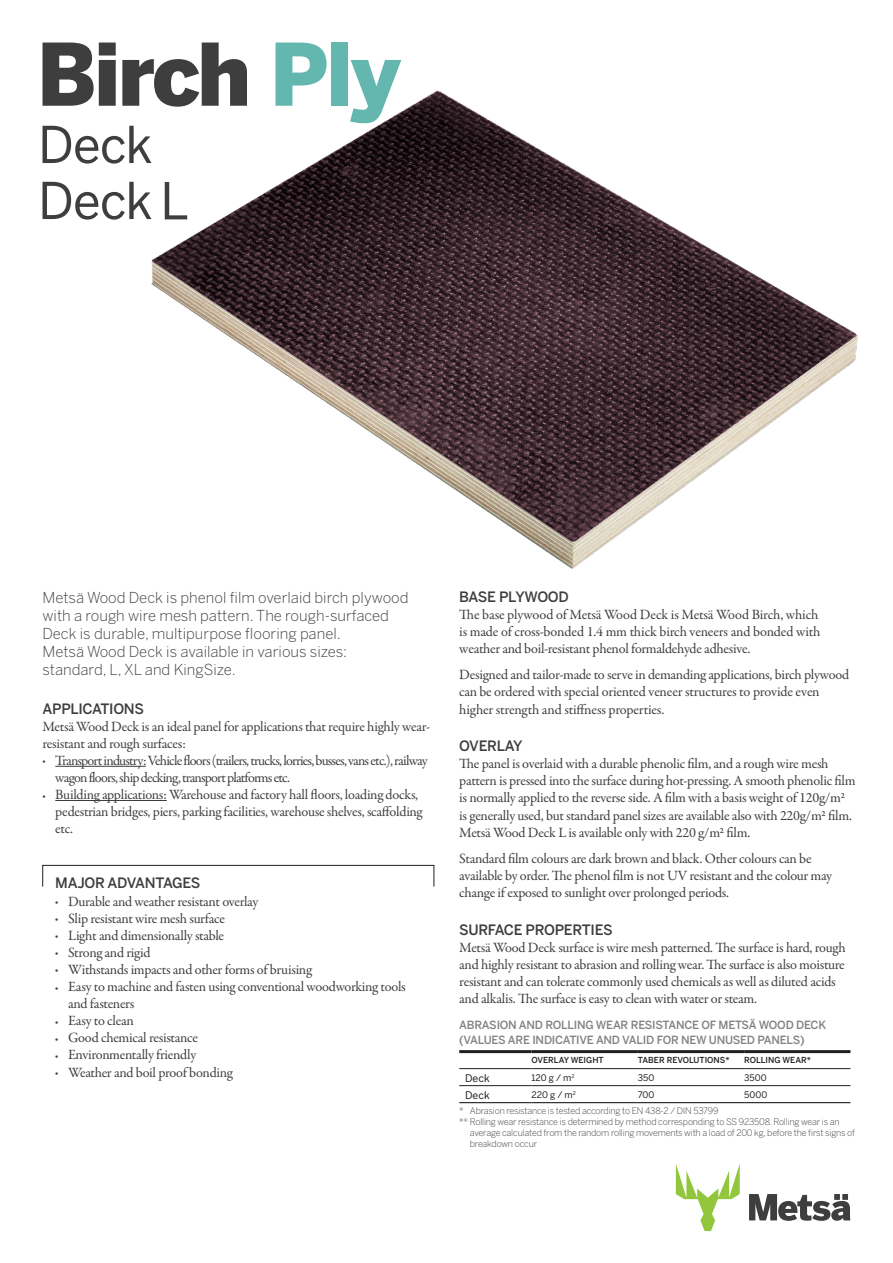
<style>
.page{position:relative;width:893px;height:1263px;background:#fff}
.page>*{position:absolute;margin:0;border:0;box-sizing:border-box;transform-origin:0 0}
.Ingressi{font:300 15px/18px "Benton Sans";color:#3e3e3f}
.Leipätekstiä{font:14.25px/17.1px "Garamond Premr Pro";letter-spacing:-.02em;color:#3e3e3f}
.Leipätekstiä-2{font:14.25px/17.1px "Garamond Premr Pro";letter-spacing:-.06em;color:#3e3e3f}
.Väliotsikot{font:500 14.25px "Benton Sans";letter-spacing:-.02em;color:#3e3e3f}
.taulukon_otsikot_med{font:500 11.25px "Benton Sans";letter-spacing:-.02em;color:#808285}
.t1{font:10.5px "Benton Sans";color:#231f20}
.taulukon_alaviite{font:300 9px/10.8px "Benton Sans";letter-spacing:-.02em;color:#3e3e3f}
.t2{font:9px "Benton Sans";color:#231f20}
.t3{font:500 8.25px "Benton Sans";color:#231f20}
.s1{font-size:7.5px}
</style>
<div class="page">
<svg style="left:749px;top:1194px;width:101px;height:27px"></svg>
<svg style="left:676px;top:1164px;width:64px;height:67px"></svg>
<img style="left:129px;top:72px;width:729px;height:497px">
<hr style="left:55px;top:766px;width:91px;height:1px;background:#3e3e3f">
<hr style="left:55px;top:800px;width:112px;height:1px;background:#3e3e3f">
<svg style="left:459px;top:1069px;width:72px;height:18px"></svg>
<hr style="left:459px;top:1068px;width:72px;height:1px;background:#231f20">
<hr style="left:531px;top:1068px;width:107px;height:1px;background:#231f20">
<hr style="left:638px;top:1068px;width:106px;height:1px;background:#231f20">
<hr style="left:744px;top:1068px;width:106px;height:1px;background:#231f20">
<hr style="left:459px;top:1085px;width:72px;height:1px;background:#231f20">
<hr style="left:531px;top:1085px;width:107px;height:1px;background:#231f20">
<hr style="left:638px;top:1085px;width:106px;height:1px;background:#231f20">
<hr style="left:744px;top:1085px;width:106px;height:1px;background:#231f20">
<hr style="left:459px;top:1102px;width:72px;height:1px;background:#231f20">
<hr style="left:531px;top:1102px;width:107px;height:1px;background:#231f20">
<hr style="left:638px;top:1102px;width:106px;height:1px;background:#231f20">
<hr style="left:744px;top:1102px;width:106px;height:1px;background:#231f20">
<hr style="left:459px;top:1050px;width:72px;height:3px;background:#231f20">
<hr style="left:531px;top:1050px;width:107px;height:3px;background:#231f20">
<hr style="left:638px;top:1050px;width:106px;height:3px;background:#231f20">
<hr style="left:744px;top:1050px;width:106px;height:3px;background:#231f20">
<div style="left:43px;top:865px;width:391px;height:22px;border:1px solid #231f20"></div>
<svg style="left:43px;top:43px;width:73px;height:63px"></svg>
<svg style="left:122px;top:43px;width:125px;height:64px"></svg>
<svg style="left:275px;top:43px;width:51px;height:63px"></svg>
<div style="left:331px;top:43px;width:16px;height:63px;background:#63b7af"></div>
<svg style="left:350px;top:60px;width:51px;height:63px"></svg>
<svg style="left:43px;top:126px;width:108px;height:38px"></svg>
<svg style="left:43px;top:182px;width:108px;height:38px"></svg>
<svg style="left:165px;top:182px;width:22px;height:37px"></svg>
<p class="Ingressi" style="left:43px;top:588px;width:368px">Metsä Wood Deck is phenol film overlaid birch plywood with a rough wire mesh pattern. The rough-surfaced<br>Deck is durable, multipurpose flooring panel.</p>
<p class="Ingressi" style="left:43px;top:642px;width:306px">Metsä Wood Deck is available in various sizes: standard, L, XL and KingSize.</p>
<p class="Väliotsikot" style="left:43px;top:700px;width:103px">APPLICATIONS</p>
<p class="Leipätekstiä" style="left:43px;top:718px;width:389px">Metsä Wood Deck is an ideal panel for applications that require highly wear&shy;resistant and rough surfaces:</p>
<p class="Leipätekstiä-2" style="left:55px;top:752px;width:374px;text-indent:-13px"><span class="s1">•</span> Transport industry: Vehicle floors (trailers, trucks, lorries, busses, vans etc.), railway wagon floors, ship decking, transport platforms etc.</p>
<p class="Leipätekstiä" style="left:55px;top:786px;width:369px;text-indent:-13px"><span class="s1">•</span> Building applications: Warehouse and factory hall floors, loading docks, pedestrian bridges, piers, parking facilities, warehouse shelves, scaffolding etc.</p>
<p class="Väliotsikot" style="left:55px;top:875px;width:147px">MAJOR ADVANTAGES</p>
<p class="Leipätekstiä" style="left:55px;top:893px;width:205px"><span class="s1">•</span> Durable and weather resistant overlay</p>
<p class="Leipätekstiä" style="left:55px;top:910px;width:171px"><span class="s1">•</span> Slip resistant wire mesh surface</p>
<p class="Leipätekstiä" style="left:55px;top:927px;width:170px"><span class="s1">•</span> Light and dimensionally stable</p>
<p class="Leipätekstiä" style="left:55px;top:944px;width:97px"><span class="s1">•</span> Strong and rigid</p>
<p class="Leipätekstiä" style="left:55px;top:961px;width:258px"><span class="s1">•</span> Withstands impacts and other forms of bruising</p>
<p class="Leipätekstiä" style="left:68px;top:978px;width:339px;text-indent:-13px"><span class="s1">•</span> Easy to machine and fasten using conventional woodworking tools and fasteners</p>
<p class="Leipätekstiä" style="left:55px;top:1012px;width:80px"><span class="s1">•</span> Easy to clean</p>
<p class="Leipätekstiä" style="left:55px;top:1029px;width:144px"><span class="s1">•</span> Good chemical resistance</p>
<p class="Leipätekstiä" style="left:55px;top:1047px;width:142px"><span class="s1">•</span> Environmentally friendly</p>
<p class="Leipätekstiä" style="left:55px;top:1064px;width:179px"><span class="s1">•</span> Weather and boil proof bonding</p>
<p class="Väliotsikot" style="left:459px;top:588px;width:111px">BASE PLYWOOD</p>
<p class="Leipätekstiä" style="left:459px;top:606px;width:363px">The base plywood of Metsä Wood Deck is Metsä Wood Birch, which is made of cross-bonded 1.4 mm thick birch veneers and bonded with weather and boil-resistant phenol formaldehyde adhesive.</p>
<p class="Leipätekstiä" style="left:459px;top:667px;width:392px">Designed and tailor-made to serve in demanding applications, birch plywood can be ordered with special oriented veneer structures to provide even higher strength and stiffness properties.</p>
<p class="Väliotsikot" style="left:459px;top:737px;width:65px">OVERLAY</p>
<p class="Leipätekstiä" style="left:459px;top:755px;width:398px">The panel is overlaid with a durable phenolic film, and a rough wire mesh pattern is pressed into the surface during hot-pressing. A smooth phenolic film is normally applied to the reverse side. A film with a basis weight of 120g/m2 is generally used, but standard panel sizes are available also with 220g/m2 film.<br>Metsä Wood Deck L is available only with 220 g/m2 film.</p>
<p class="Leipätekstiä" style="left:459px;top:850px;width:374px">Standard film colours are dark brown and black. Other colours can be available by order. The phenol film is not UV resistant and the colour may change if exposed to sunlight over prolonged periods.</p>
<p class="Väliotsikot" style="left:459px;top:921px;width:155px">SURFACE PROPERTIES</p>
<p class="Leipätekstiä" style="left:459px;top:939px;width:388px">Metsä Wood Deck surface is wire mesh patterned. The surface is hard, rough and highly resistant to abrasion and rolling wear. The surface is also moisture resistant and can tolerate commonly used chemicals as well as diluted acids and alkalis. The surface is easy to clean with water or steam.</p>
<p class="taulukon_otsikot_med" style="left:459px;top:1018px;width:369px">ABRASION AND ROLLING WEAR RESISTANCE OF METSÄ WOOD DECK</p>
<p class="taulukon_otsikot_med" style="left:459px;top:1033px;width:347px">(VALUES ARE INDICATIVE AND VALID FOR NEW UNUSED PANELS)</p>
<p class="t3" style="left:531px;top:1055px;width:74px">OVERLAY WEIGHT</p>
<p class="t3" style="left:638px;top:1055px;width:93px">TABER REVOLUTIONS*</p>
<p class="t3" style="left:744px;top:1055px;width:68px">ROLLING WEAR*</p>
<p class="t1" style="left:465px;top:1072px;width:26px">Deck</p>
<p class="t2" style="left:531px;top:1072px;width:45px">120 g / m<sup>2</sup></p>
<p class="t2" style="left:638px;top:1072px;width:18px">350</p>
<p class="t2" style="left:744px;top:1072px;width:24px">3500</p>
<p class="t1" style="left:465px;top:1089px;width:26px">Deck</p>
<p class="t2" style="left:531px;top:1089px;width:46px">220 g / m<sup>2</sup></p>
<p class="t2" style="left:638px;top:1089px;width:18px">700</p>
<p class="t2" style="left:744px;top:1089px;width:25px">5000</p>
<p class="taulukon_alaviite" style="left:459px;top:1105px;width:261px">* Abrasion resistance is tested according to EN 438-2 / DIN 53799</p>
<p class="taulukon_alaviite" style="left:470px;top:1116px;width:387px;text-indent:-11px">** Rolling wear resistance is determined by method corresponding to SS 923508. Rolling wear is an average calculated from the random rolling movements with a load of 200 kg, before the first signs of breakdown occur</p>
</div>
